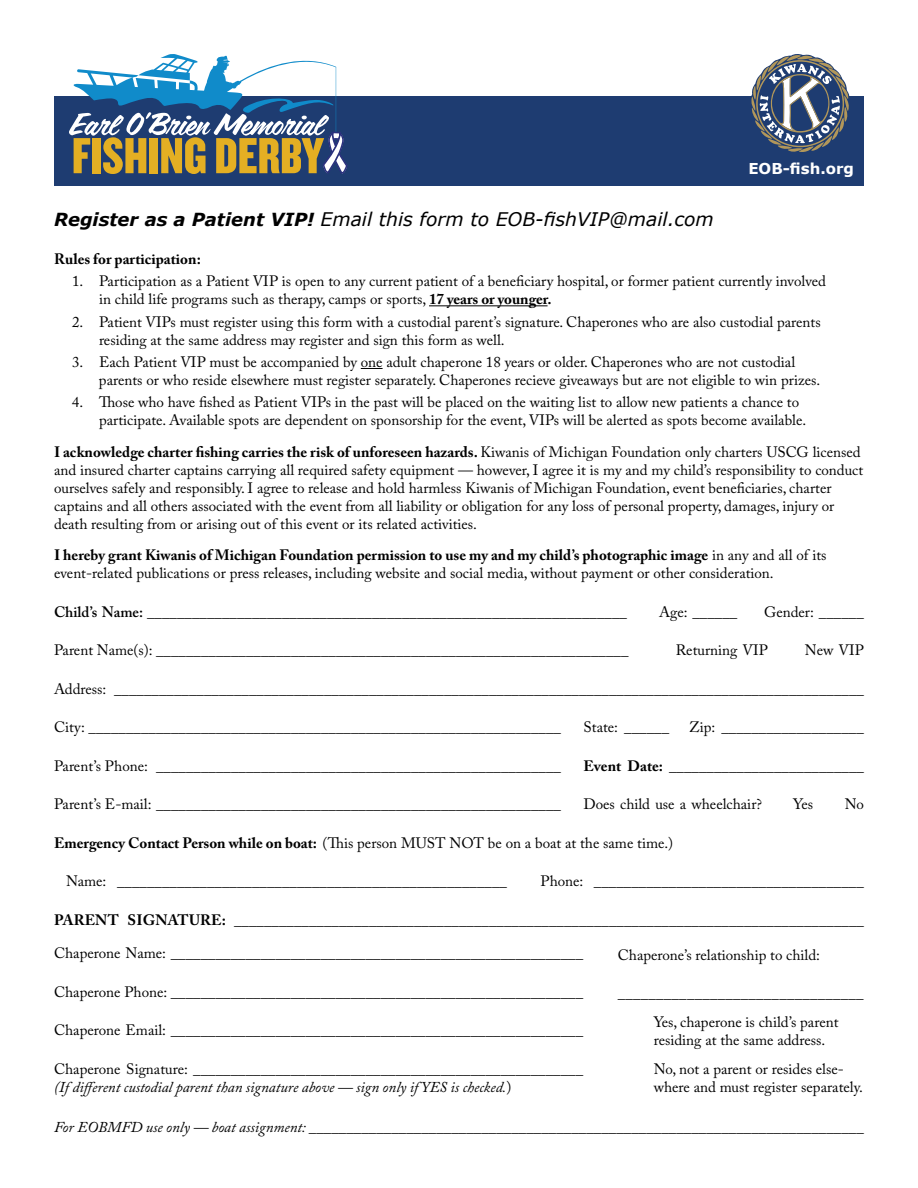
<style>
.page{position:relative;width:918px;height:1188px;background:#fff}
.page>*{position:absolute;margin:0;border:0;box-sizing:border-box;transform-origin:0 0}
.t1{font:italic 18.75px "Verdana";color:#000}
.t2{font:15px/18px "Adobe Caslon Pro";color:#000}
.t3{font:700 15px "Adobe Caslon Pro";color:#000}
.t4{font:600 15px "Adobe Caslon Pro";color:#000}
.t5{font:italic 15px "Adobe Caslon Pro";color:#000}
.t6{font:700 15px "Verdana";color:#fff}
.s1{font-weight:700;font-size:18px}
.s2{font-weight:700}
.s3{font-weight:400}
.s4{font-style:italic}
</style>
<div class="page">
<hr style="left:429px;top:305px;width:119px;height:1px;background:#000">
<svg style="left:361px;top:368px;width:22px;height:1px"></svg>
<div style="left:54px;top:96px;width:810px;height:90px;background:#1e3c71"></div>
<svg style="left:751px;top:54px;width:99px;height:98px"></svg>
<svg style="left:69px;top:54px;width:279px;height:120px"></svg>
<p class="t6" style="left:748px;top:159px;width:107px">EOB-fish.org</p>
<p class="t1" style="left:54px;top:207px;width:661px"><span class="s1">Register as a Patient VIP!</span> Email this form to EOB-fishVIP@mail.com</p>
<p class="t3" style="left:54px;top:250px;width:148px">Rules for participation:</p>
<p class="t2" style="left:99px;top:272px;width:729px;text-indent:-27px">1. Participation as a Patient VIP is open to any current patient of a beneficiary hospital, or former patient currently involved in child life programs such as therapy, camps or sports, <span class="s2">17 years or younger.</span></p>
<p class="t2" style="left:99px;top:312px;width:723px;text-indent:-27px">2. Patient VIPs must register using this form with a custodial parent’s signature. Chaperones who are also custodial parents residing at the same address may register and sign this form as well.</p>
<p class="t2" style="left:99px;top:353px;width:723px;text-indent:-27px">3. Each Patient VIP must be accompanied by one adult chaperone 18 years or older. Chaperones who are not custodial parents or who reside elsewhere must register separately. Chaperones recieve giveaways but are not eligible to win prizes.</p>
<p class="t2" style="left:99px;top:393px;width:709px;text-indent:-27px">4. Those who have fished as Patient VIPs in the past will be placed on the waiting list to allow new patients a chance to participate. Available spots are dependent on sponsorship for the event, VIPs will be alerted as spots become available.</p>
<p class="t2" style="left:54px;top:443px;width:811px"><span class="s2">I acknowledge charter fishing carries the risk of unforeseen hazards.</span> Kiwanis of Michigan Foundation only charters USCG licensed and insured charter captains carrying all required safety equipment — however, I agree it is my and my child’s responsibility to conduct ourselves safely and responsibly. I agree to release and hold harmless Kiwanis of Michigan Foundation, event beneficiaries, charter captains and all others associated with the event from all liability or obligation for any loss of personal property, damages, injury or death resulting from or arising out of this event or its related activities.</p>
<p class="t2" style="left:54px;top:546px;width:774px"><span class="s2">I hereby grant Kiwanis of Michigan Foundation permission to use my and my child’s photographic image</span> in any and all of its event-related publications or press releases, including website and social media, without payment or other consideration.</p>
<p class="t4" style="left:54px;top:603px;width:575px">Child’s Name: ________________________________________________________________</p>
<p class="t2" style="left:659px;top:603px;width:80px">Age: ______</p>
<p class="t2" style="left:764px;top:603px;width:101px">Gender: ______</p>
<p class="t4" style="left:54px;top:641px;width:576px"><span class="s3">Parent Name(s):</span> _______________________________________________________________</p>
<p class="t2" style="left:676px;top:641px;width:94px">Returning VIP</p>
<p class="t2" style="left:805px;top:641px;width:61px">New VIP</p>
<p class="t2" style="left:54px;top:680px;width:811px">Address: ____________________________________________________________________________________________________</p>
<p class="t2" style="left:54px;top:718px;width:508px">City: _______________________________________________________________</p>
<p class="t2" style="left:584px;top:718px;width:87px">State: ______</p>
<p class="t2" style="left:689px;top:718px;width:176px">Zip: ___________________</p>
<p class="t2" style="left:54px;top:757px;width:508px">Parent’s Phone: ______________________________________________________</p>
<p class="t3" style="left:584px;top:757px;width:282px">Event Date: __________________________</p>
<p class="t2" style="left:54px;top:795px;width:508px">Parent’s E-mail: ______________________________________________________</p>
<p class="t2" style="left:584px;top:795px;width:180px">Does child use a wheelchair?</p>
<p class="t2" style="left:793px;top:795px;width:21px">Yes</p>
<p class="t2" style="left:845px;top:795px;width:21px">No</p>
<p class="t2" style="left:54px;top:834px;width:621px"><span class="s2">Emergency Contact Person while on boat:</span> (This person MUST NOT be on a boat at the same time.)</p>
<p class="t2" style="left:66px;top:872px;width:443px">Name: ____________________________________________________</p>
<p class="t2" style="left:540px;top:872px;width:325px">Phone: ____________________________________</p>
<p class="t3" style="left:54px;top:911px;width:811px">PARENT SIGNATURE: ____________________________________________________________________________________</p>
<p class="t2" style="left:618px;top:946px;width:204px">Chaperone’s relationship to child:</p>
<p class="t3" style="left:618px;top:984px;width:248px">________________________________</p>
<p class="t2" style="left:654px;top:1013px;width:186px">Yes, chaperone is child’s parent residing at the same address.</p>
<p class="t2" style="left:654px;top:1060px;width:211px">No, not a parent or resides else&shy;where and must register separately.</p>
<p class="t5" style="left:54px;top:1119px;width:811px">For EOBMFD use only — boat assignment: __________________________________________________________________________</p>
<p class="t2" style="left:54px;top:944px;width:531px">Chaperone Name: _______________________________________________________</p>
<p class="t2" style="left:54px;top:983px;width:531px">Chaperone Phone: _______________________________________________________</p>
<p class="t2" style="left:54px;top:1021px;width:531px">Chaperone Email: _______________________________________________________</p>
<p class="t2" style="left:54px;top:1060px;width:531px">Chaperone Signature: ____________________________________________________ <span class="s4">(If different custodial parent than signature above — sign only if YES is checked.</span>)</p>
</div>
